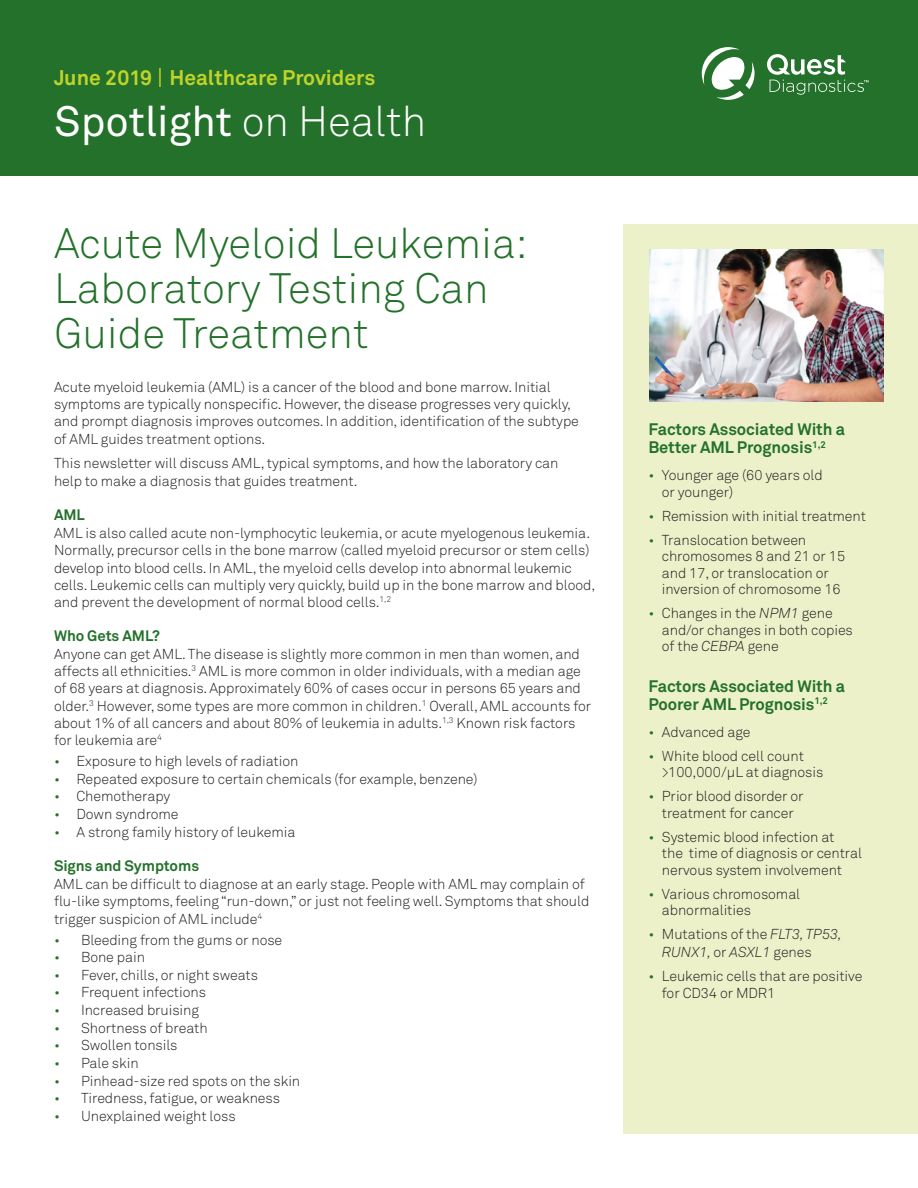
<style>
.page{position:relative;width:918px;height:1188px;background:#fff}
.page>*{position:absolute;margin:0;border:0;box-sizing:border-box;transform-origin:0 0}
.t1{font:300 42px/45px "Akkurat Pro";color:#23712a}
.t2{font:42px "Akkurat Pro";color:#fff}
.t3{font:700 21px "Akkurat Pro";color:#c0d32b}
.t4{font:700 16.5px/18px "Akkurat Pro";letter-spacing:-.005em;color:#23712a}
.t5{font:700 15px "Akkurat Pro";letter-spacing:-.005em;color:#23712a}
.t6{font:300 14.25px/17.2px "Akkurat Pro";letter-spacing:-.005em;color:#231f20}
.s1{font-weight:300;font-size:27px}
.s2{font-weight:300}
.s3{color:#23712a}
.s4{font-style:italic}
</style>
<div class="page">
<div style="left:0;top:0;width:918px;height:176px;background:#23712a"></div>
<div style="left:623px;top:230px;width:295px;height:904px;background:#ecf1ca"></div>
<svg style="left:702px;top:47px;width:166px;height:53px"></svg>
<div style="left:623px;top:225px;width:295px;height:886px;background:#ecf1ca"></div>
<img style="left:649px;top:249px;width:234px;height:153px">
<p class="t3" style="left:54px;top:65px;width:323px">June 2019 <span class="s1">I</span> Healthcare Providers</p>
<p class="t2" style="left:54px;top:97px;width:374px">Spotlight <span class="s2">on Health</span></p>
<p class="t1" style="left:54px;top:220px;width:475px">Acute Myeloid Leukemia:<br>Laboratory Testing Can<br>Guide Treatment</p>
<p class="t6" style="left:54px;top:378px;width:526px">Acute myeloid leukemia (AML) is a cancer of the blood and bone marrow. Initial symptoms are typically nonspecific. However, the disease progresses very quickly, and prompt diagnosis improves outcomes. In addition, identification of the subtype of AML guides treatment options.</p>
<p class="t6" style="left:54px;top:455px;width:506px">This newsletter will discuss AML, typical symptoms, and how the laboratory can help to make a diagnosis that guides treatment.</p>
<p class="t5" style="left:54px;top:506px;width:32px">AML</p>
<p class="t6" style="left:54px;top:524px;width:543px">AML is also called acute non-lymphocytic leukemia, or acute myelogenous leukemia.<br>Normally, precursor cells in the bone marrow (called myeloid precursor or stem cells) develop into blood cells. In AML, the myeloid cells develop into abnormal leukemic cells. Leukemic cells can multiply very quickly, build up in the bone marrow and blood, and prevent the development of normal blood cells.<sup>1,2</sup></p>
<p class="t5" style="left:54px;top:626px;width:107px">Who Gets AML?</p>
<p class="t6" style="left:54px;top:645px;width:539px">Anyone can get AML. The disease is slightly more common in men than women, and affects all ethnicities.<sup>3</sup> AML is more common in older individuals, with a median age of 68 years at diagnosis. Approximately 60% of cases occur in persons 65 years and older.<sup>3</sup> However, some types are more common in children.<sup>1</sup> Overall, AML accounts for about 1% of all cancers and about 80% of leukemia in adults.<sup>1,3</sup> Known risk factors for leukemia are<sup>4</sup></p>
<p class="t6" style="left:54px;top:752px;width:246px"><span class="s3">•</span> Exposure to high levels of radiation</p>
<p class="t6" style="left:54px;top:770px;width:425px"><span class="s3">•</span> Repeated exposure to certain chemicals (for example, benzene)</p>
<p class="t6" style="left:54px;top:788px;width:118px"><span class="s3">•</span> Chemotherapy</p>
<p class="t6" style="left:54px;top:805px;width:126px"><span class="s3">•</span> Down syndrome</p>
<p class="t6" style="left:54px;top:823px;width:243px"><span class="s3">•</span> A strong family history of leukemia</p>
<p class="t5" style="left:54px;top:857px;width:147px">Signs and Symptoms</p>
<p class="t6" style="left:54px;top:875px;width:537px">AML can be difficult to diagnose at an early stage. People with AML may complain of flu-like symptoms, feeling “run-down,” or just not feeling well. Symptoms that should trigger suspicion of AML include<sup>4</sup></p>
<p class="t6" style="left:54px;top:931px;width:230px"><span class="s3">•</span> Bleeding from the gums or nose</p>
<p class="t6" style="left:54px;top:949px;width:92px"><span class="s3">•</span> Bone pain</p>
<p class="t6" style="left:54px;top:966px;width:206px"><span class="s3">•</span> Fever, chills, or night sweats</p>
<p class="t6" style="left:54px;top:984px;width:154px"><span class="s3">•</span> Frequent infections</p>
<p class="t6" style="left:54px;top:1001px;width:147px"><span class="s3">•</span> Increased bruising</p>
<p class="t6" style="left:54px;top:1019px;width:155px"><span class="s3">•</span> Shortness of breath</p>
<p class="t6" style="left:54px;top:1037px;width:125px"><span class="s3">•</span> Swollen tonsils</p>
<p class="t6" style="left:54px;top:1054px;width:86px"><span class="s3">•</span> Pale skin</p>
<p class="t6" style="left:54px;top:1072px;width:248px"><span class="s3">•</span> Pinhead-size red spots on the skin</p>
<p class="t6" style="left:54px;top:1090px;width:228px"><span class="s3">•</span> Tiredness, fatigue, or weakness</p>
<p class="t6" style="left:54px;top:1107px;width:183px"><span class="s3">•</span> Unexplained weight loss</p>
<p class="t4" style="left:648px;top:420px;width:198px">Factors Associated With a<br>Better AML Prognosis<sup>1,2</sup></p>
<p class="t6" style="left:662px;top:467px;width:162px;line-height:16.5px;text-indent:-13px"><span class="s3">•</span> Younger age (60 years old or younger)</p>
<p class="t6" style="left:648px;top:507px;width:219px"><span class="s3">•</span> Remission with initial treatment</p>
<p class="t6" style="left:662px;top:532px;width:185px;line-height:16.5px;text-indent:-13px"><span class="s3">•</span> Translocation between chromosomes 8 and 21 or 15 and 17, or translocation or inversion of chromosome 16</p>
<p class="t6" style="left:662px;top:605px;width:193px;line-height:16.5px;text-indent:-13px"><span class="s3">•</span> Changes in the <span class="s4">NPM1</span> gene and/or changes in both copies of the <span class="s4">CEBPA</span> gene</p>
<p class="t4" style="left:648px;top:677px;width:198px">Factors Associated With a<br>Poorer AML Prognosis<sup>1,2</sup></p>
<p class="t6" style="left:648px;top:723px;width:104px"><span class="s3">•</span> Advanced age</p>
<p class="t6" style="left:662px;top:748px;width:163px;line-height:16.5px;text-indent:-13px"><span class="s3">•</span> White blood cell count &gt;100,000/µL at diagnosis</p>
<p class="t6" style="left:648px;top:788px;width:157px;line-height:16.5px;text-align:center"><span class="s3">•</span> Prior blood disorder or treatment for cancer</p>
<p class="t6" style="left:662px;top:829px;width:202px;line-height:16.5px;text-indent:-13px"><span class="s3">•</span> Systemic blood infection at<br>the time of diagnosis or central nervous system involvement</p>
<p class="t6" style="left:662px;top:886px;width:140px;line-height:16.5px;text-indent:-13px"><span class="s3">•</span> Various chromosomal abnormalities</p>
<p class="t6" style="left:662px;top:925px;width:182px;line-height:18px;text-indent:-13px"><span class="s3">•</span> Mutations of the <span class="s4">FLT3, TP53,<br>RUNX1,</span> or <span class="s4">ASXL1</span> genes</p>
<p class="t6" style="left:662px;top:968px;width:202px;line-height:16.5px;text-indent:-13px"><span class="s3">•</span> Leukemic cells that are positive for CD34 or MDR1</p>
</div>
